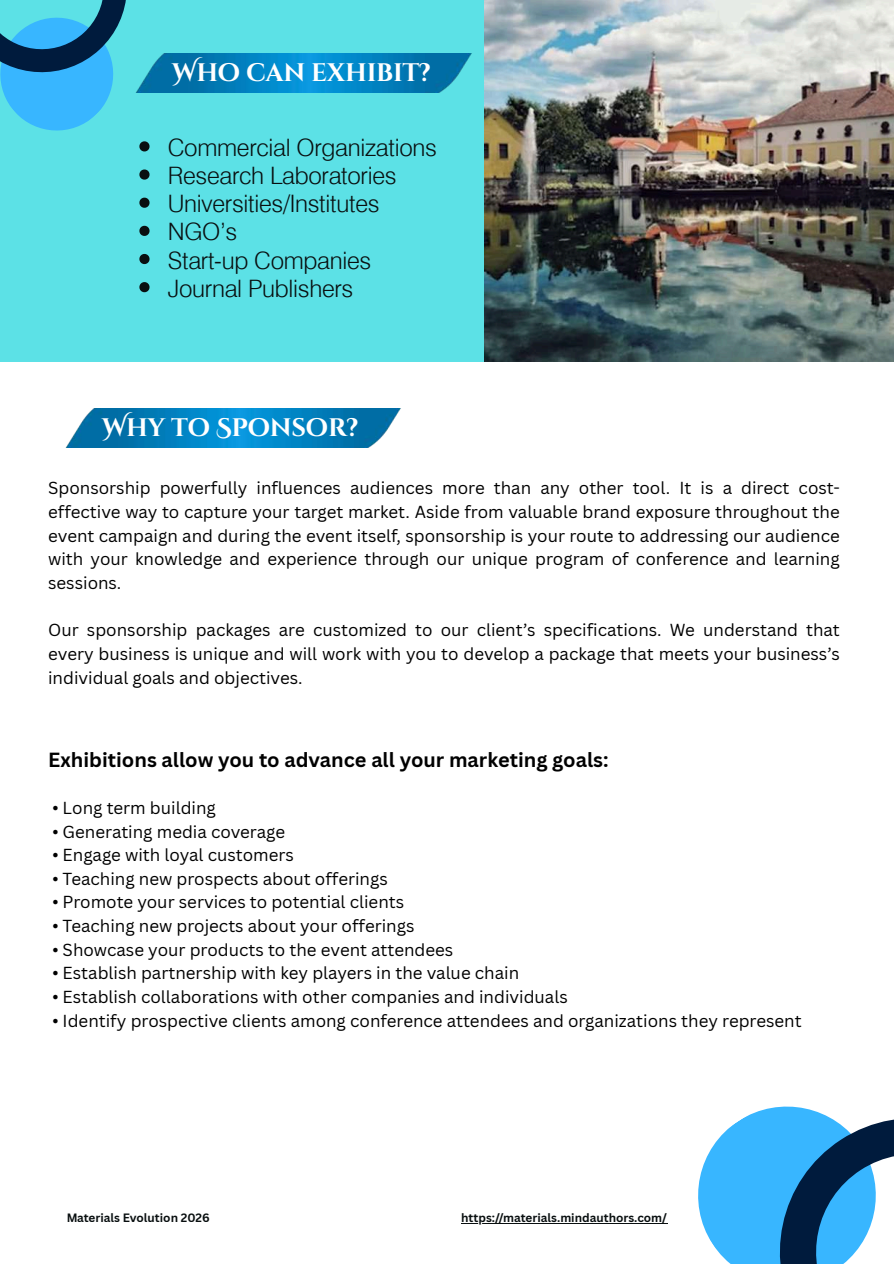
<style>
.page{position:relative;width:894px;height:1264px;background:#fff}
.page>*{position:absolute;margin:0;border:0;box-sizing:border-box;transform-origin:0 0}
.t1{font:700 25.35px "Cinzel Decorative";letter-spacing:-.01em;color:#fff}
.t2{font:300 24px/28.2px "Swiss 721 Devanagari";letter-spacing:-.01em;color:#090f10}
.t3{font:700 19.95px "Canva Sans";color:#000}
.t4{font:16.95px/23.7px "Canva Sans";color:#000;text-align:justify}
.t5{font:700 11.7px "Canva Sans";color:#090f10}
</style>
<div class="page">
<div style="left:0;top:0;width:485px;height:361px;background:#5ce1e6"></div>
<img style="left:162px;top:53px;width:310px;height:40px">
<svg style="left:663px;top:1106px;width:230px;height:157px"></svg>
<img style="left:65px;top:408px;width:336px;height:40px">
<img style="left:485px;top:0;width:408px;height:361px">
<svg style="left:0;top:0;width:162px;height:152px"></svg>
<svg style="left:139px;top:169px;width:10px;height:11px"></svg>
<svg style="left:139px;top:198px;width:10px;height:10px"></svg>
<svg style="left:139px;top:226px;width:10px;height:10px"></svg>
<svg style="left:139px;top:254px;width:10px;height:10px"></svg>
<svg style="left:139px;top:282px;width:10px;height:10px"></svg>
<hr style="left:461px;top:1222px;width:206px;height:1px;background:#090f10">
<h1 class="t1" style="left:172px;top:56px;width:260px">Who can exhibit?</h1>
<h2 class="t2" style="left:168px;top:134px;width:270px">Commercial Organizations<br>Research Laboratories<br>Universities/Institutes<br>NGO’s<br>Start-up Companies<br>Journal Publishers</h2>
<h1 class="t1" style="left:102px;top:411px;width:258px">Why to Sponsor?</h1>
<p class="t4" style="left:48px;top:476px;width:793px">Sponsorship powerfully influences audiences more than any other tool. It is a direct cost&shy;effective way to capture your target market. Aside from valuable brand exposure throughout the event campaign and during the event itself, sponsorship is your route to addressing our audience with your knowledge and experience through our unique program of conference and learning sessions.</p>
<p class="t4" style="left:48px;top:618px;width:793px">Our sponsorship packages are customized to our client’s specifications. We understand that every business is unique and will work with you to develop a package that meets your business’s individual goals and objectives.</p>
<p class="t3" style="left:48px;top:745px;width:561px">Exhibitions allow you to advance all your marketing goals:</p>
<p class="t4" style="left:52px;top:795px;width:165px">• Long term building</p>
<p class="t4" style="left:52px;top:819px;width:234px">• Generating media coverage</p>
<p class="t4" style="left:52px;top:842px;width:243px">• Engage with loyal customers</p>
<p class="t4" style="left:52px;top:866px;width:337px">• Teaching new prospects about offerings</p>
<p class="t4" style="left:52px;top:890px;width:353px">• Promote your services to potential clients</p>
<p class="t4" style="left:52px;top:913px;width:363px">• Teaching new projects about your offerings</p>
<p class="t4" style="left:52px;top:937px;width:402px">• Showcase your products to the event attendees</p>
<p class="t4" style="left:52px;top:961px;width:468px">• Establish partnership with key players in the value chain</p>
<p class="t4" style="left:52px;top:984px;width:516px">• Establish collaborations with other companies and individuals</p>
<p class="t4" style="left:52px;top:1008px;width:750px">• Identify prospective clients among conference attendees and organizations they represent</p>
<p class="t5" style="left:66px;top:1208px;width:145px">Materials Evolution 2026</p>
<p class="t5" style="left:461px;top:1208px;width:207px">https://materials.mindauthors.com/</p>
</div>
